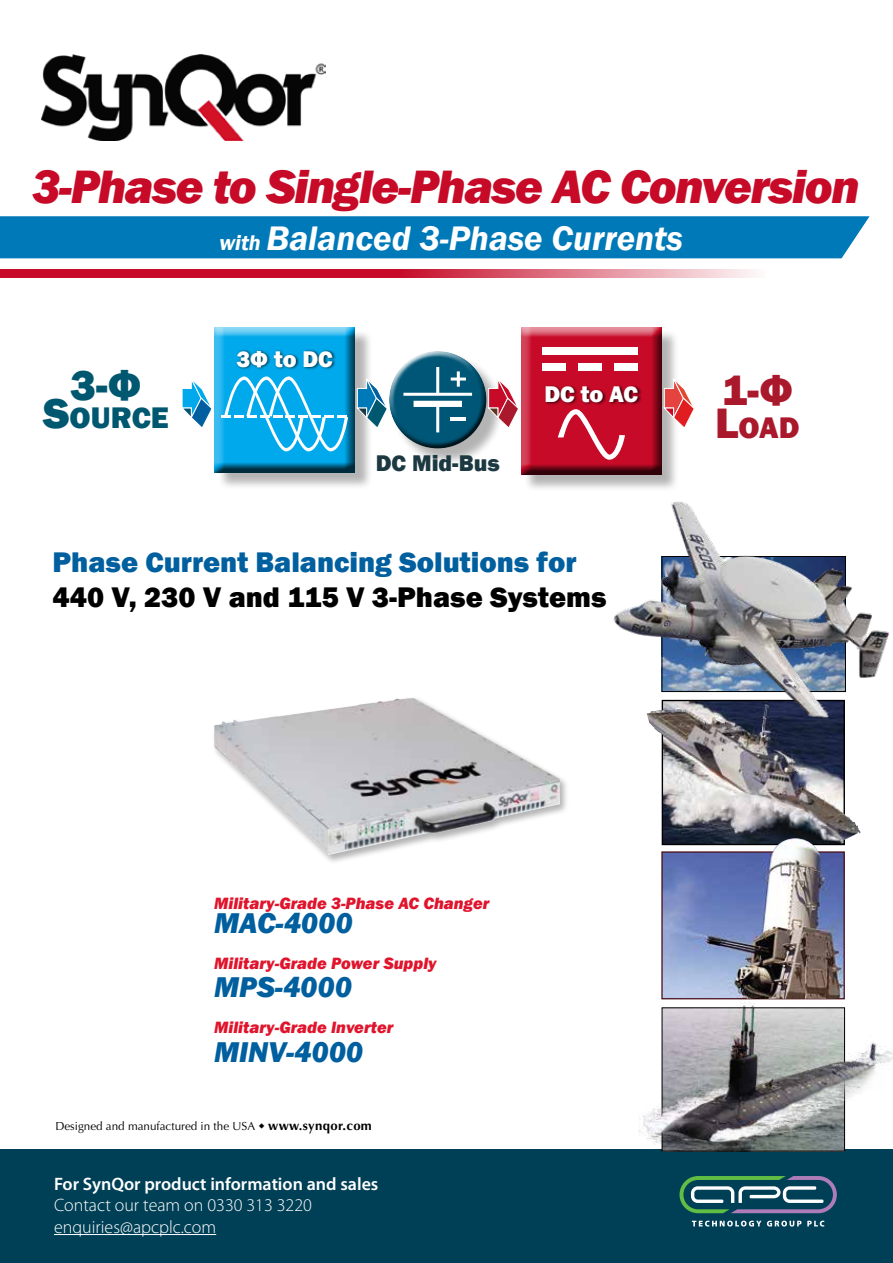
<style>
.page{position:relative;width:893px;height:1263px;background:#fff}
.page>*{position:absolute;margin:0;border:0;box-sizing:border-box;transform-origin:0 0}
.t1{font:italic 800 48.15px "Franklin Gothic";letter-spacing:-.03em;color:#c60a27}
.t2{font:800 43.8px "Franklin Gothic";color:#005770}
.t3{font:800 43.8px "Franklin Gothic";color:#aa182c}
.t4{font:italic 600 34.95px "Franklin Gothic";color:#fff}
.t5{font:800 30.6px "Franklin Gothic";color:#005770}
.t6{font:800 30.6px "Franklin Gothic";color:#aa182c}
.t7{font:italic 800 29.4px "Franklin Gothic";color:#005f9f}
.t8{font:800 29.25px "Franklin Gothic";color:#005f9f}
.t9{font:800 29.25px "Franklin Gothic";color:#000}
.t10{font:800 23.4px "Franklin Gothic";color:#fff}
.t11{font:800 23.4px "Franklin Gothic";color:#1c3941}
.t12{font:300 18px/21.6px "Myriad Pro";color:#fff}
.t13{font:600 18px "Myriad Pro";color:#fff}
.t14{font:italic 800 16.8px "Franklin Gothic";color:#e0142c}
.t15{font:11.7px "Optima";color:#000}
.s1{font-size:21.9px}
.s2{font-size:43.8px}
.s3{font-weight:700;font-size:13.2px}
</style>
<div class="page">
<div style="left:0;top:1149px;width:893px;height:114px;background:#004056"></div>
<svg style="left:692px;top:1220px;width:132px;height:6px"></svg>
<svg style="left:679px;top:1176px;width:158px;height:37px"></svg>
<hr style="left:54px;top:1234px;width:162px;height:1px;background:#fff">
<div style="left:0;top:216px;width:870px;height:42px;background:#0079b9"></div>
<img style="left:41px;top:54px;width:285px;height:86px">
<svg style="left:0;top:269px;width:754px;height:9px;background:#d24157"></svg>
<img style="left:664px;top:721px;width:179px;height:122px">
<div style="left:662px;top:700px;width:183px;height:145px;border:1px solid #000"></div>
<img style="left:734px;top:721px;width:34px;height:14px">
<img style="left:663px;top:853px;width:180px;height:142px">
<div style="left:661px;top:851px;width:184px;height:148px;border:1px solid #460d17"></div>
<img style="left:707px;top:857px;width:136px;height:138px">
<img style="left:639px;top:995px;width:254px;height:157px">
<div style="left:212px;top:696px;width:357px;height:168px;background:#000;opacity:.3"></div>
<img style="left:214px;top:698px;width:346px;height:157px">
<div style="left:217px;top:329px;width:156px;height:162px;background:#000;opacity:.3"></div>
<div style="left:214px;top:327px;width:143px;height:145px;background:#000;opacity:.75"></div>
<div style="left:236px;top:349px;width:100px;height:21px;background:#000;opacity:.75"></div>
<svg style="left:221px;top:376px;width:127px;height:75px;background:#2db7ee"></svg>
<div style="left:523px;top:329px;width:156px;height:164px;background:#000;opacity:.3"></div>
<div style="left:520px;top:327px;width:143px;height:148px;background:#000;opacity:.75"></div>
<div style="left:544px;top:384px;width:98px;height:21px;background:#000;opacity:.75"></div>
<div style="left:543px;top:347px;width:95px;height:8px;background:#fff"></div>
<div style="left:543px;top:363px;width:23px;height:7px;background:#fff"></div>
<div style="left:579px;top:363px;width:23px;height:7px;background:#fff"></div>
<div style="left:615px;top:363px;width:23px;height:7px;background:#fff"></div>
<svg style="left:557px;top:408px;width:70px;height:53px;background:#cf3149"></svg>
<svg style="left:182px;top:380px;width:30px;height:47px"></svg>
<div style="left:391px;top:353px;width:113px;height:113px;background:#000;opacity:.3"></div>
<svg style="left:389px;top:351px;width:95px;height:57px"></svg>
<div style="left:390px;top:366px;width:98px;height:82px;background:#000;opacity:.75"></div>
<svg style="left:403px;top:367px;width:69px;height:65px;background:#2e748e"></svg>
<svg style="left:664px;top:377px;width:30px;height:52px"></svg>
<svg style="left:488px;top:377px;width:31px;height:52px"></svg>
<svg style="left:357px;top:377px;width:30px;height:52px"></svg>
<img style="left:613px;top:501px;width:276px;height:220px">
<h1 class="t1" style="left:32px;top:156px;width:829px">3-Phase to Single-Phase AC Conversion</h1>
<h3 class="t4" style="left:219px;top:215px;width:465px"><span class="s1">with</span> Balanced 3-Phase Currents</h3>
<h2 class="t2" style="left:70px;top:357px;width:73px">3-Φ</h2>
<h3 class="t5" style="left:43px;top:398px;width:127px"><span class="s2">S</span>OURCE</h3>
<h3 class="t10" style="left:237px;top:344px;width:98px">3Φ to DC</h3>
<h3 class="t11" style="left:376px;top:448px;width:126px">DC Mid-Bus</h3>
<h3 class="t10" style="left:544px;top:379px;width:95px">DC to AC</h3>
<h3 class="t8" style="left:53px;top:543px;width:525px">Phase Current Balancing Solutions for</h3>
<h3 class="t9" style="left:53px;top:578px;width:555px">440 V, 230 V and 115 V 3-Phase Systems</h3>
<h2 class="t3" style="left:722px;top:362px;width:73px">1-Φ</h2>
<h3 class="t6" style="left:715px;top:408px;width:86px"><span class="s2">L</span>OAD</h3>
<p class="t14" style="left:214px;top:892px;width:277px">Military-Grade 3-Phase AC Changer</p>
<h3 class="t7" style="left:214px;top:904px;width:140px">MAC-4000</h3>
<p class="t14" style="left:214px;top:952px;width:224px">Military-Grade Power Supply</p>
<h3 class="t7" style="left:214px;top:968px;width:139px">MPS-4000</h3>
<p class="t14" style="left:214px;top:1016px;width:181px">Military-Grade Inverter</p>
<h3 class="t7" style="left:214px;top:1032px;width:150px">MINV-4000</h3>
<p class="t15" style="left:55px;top:1119px;width:318px">Designed and manufactured in the USA <span class="s3">www.synqor.com</span></p>
<p class="t13" style="left:54px;top:1172px;width:326px">For SynQor product information and sales</p>
<p class="t12" style="left:54px;top:1194px;width:259px">Contact our team on 0330 313 3220 enquiries@apcplc.com</p>
</div>
